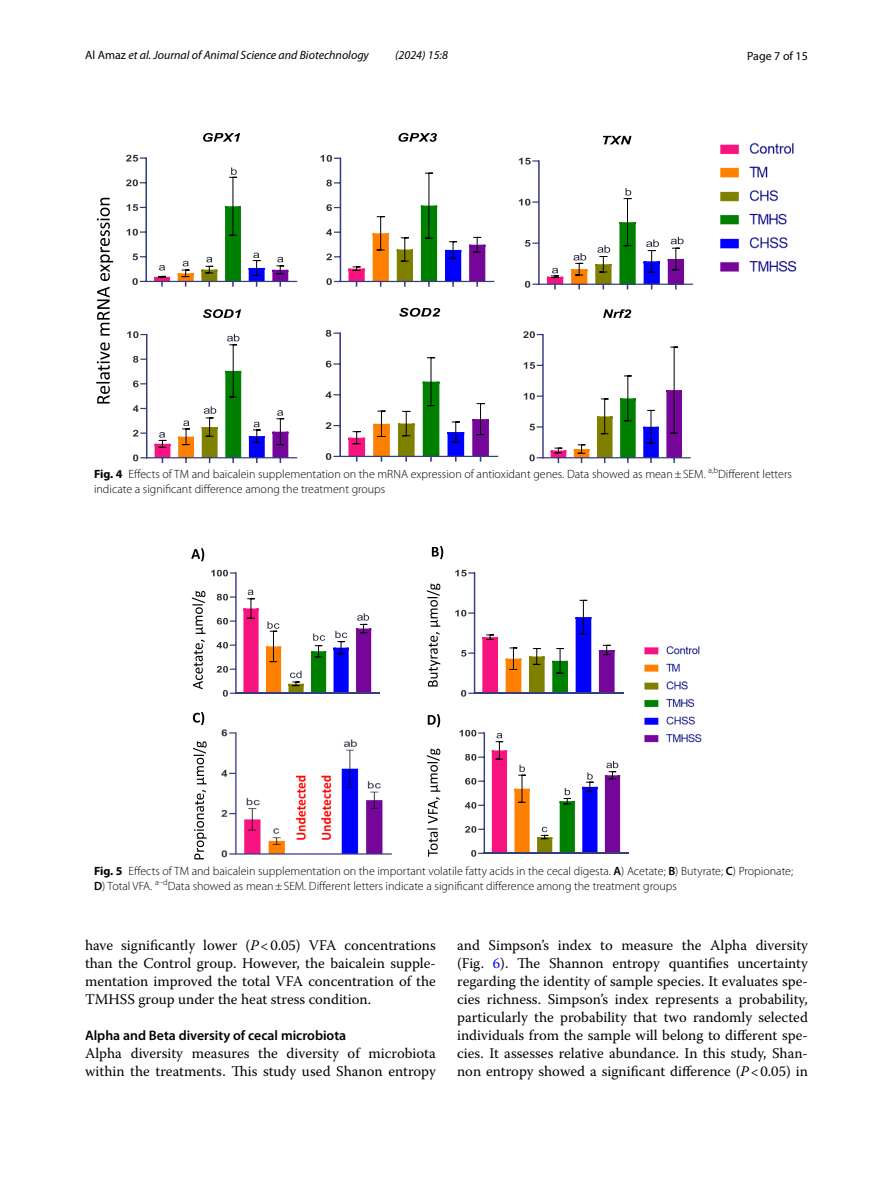
<style>
.page{position:relative;width:893px;height:1187px;background:#fff}
.page>*{position:absolute;margin:0;border:0;box-sizing:border-box;transform-origin:0 0}
.t1{font:14.7px/18px "Warnock Pro";color:#000;text-align:justify}
.t2{font:600 13.8px "Myriad Pro";color:#000}
.t3{font:300 12px/15px "Myriad Pro";color:#000}
.t4{font:italic 12px "Myriad Pro";color:#000}
.t5{font:12px "Myriad Pro";color:#000}
.s1{font-style:normal}
.s2{font-weight:700}
.s3{font-weight:600}
.s4{font-style:italic}
.s5{color:#00f}
</style>
<div class="page">
<img style="left:720px;top:143px;width:77px;height:128px">
<svg style="left:96px;top:198px;width:17px;height:205px"></svg>
<hr style="left:145px;top:281px;width:152px;height:1px;background:#363c81">
<hr style="left:145px;top:157px;width:2px;height:125px;background:#363c81">
<svg style="left:132px;top:278px;width:14px;height:7px"></svg>
<svg style="left:133px;top:253px;width:13px;height:7px"></svg>
<svg style="left:127px;top:229px;width:19px;height:6px"></svg>
<svg style="left:127px;top:204px;width:19px;height:7px"></svg>
<svg style="left:126px;top:179px;width:20px;height:7px"></svg>
<svg style="left:126px;top:155px;width:20px;height:7px"></svg>
<svg style="left:203px;top:133px;width:37px;height:9px"></svg>
<svg style="left:154px;top:167px;width:134px;height:120px"></svg>
<hr style="left:340px;top:281px;width:154px;height:1px;background:#363c81">
<hr style="left:340px;top:158px;width:1px;height:124px;background:#363c81">
<svg style="left:326px;top:278px;width:14px;height:7px"></svg>
<svg style="left:326px;top:253px;width:14px;height:7px"></svg>
<svg style="left:326px;top:229px;width:14px;height:6px"></svg>
<svg style="left:326px;top:204px;width:14px;height:7px"></svg>
<svg style="left:326px;top:179px;width:14px;height:7px"></svg>
<svg style="left:320px;top:155px;width:20px;height:7px"></svg>
<svg style="left:348px;top:172px;width:137px;height:115px"></svg>
<svg style="left:398px;top:133px;width:39px;height:9px"></svg>
<hr style="left:538px;top:283px;width:155px;height:2px;background:#363c81">
<hr style="left:538px;top:160px;width:2px;height:125px;background:#363c81">
<svg style="left:525px;top:281px;width:14px;height:7px"></svg>
<svg style="left:525px;top:240px;width:14px;height:7px"></svg>
<svg style="left:519px;top:199px;width:20px;height:6px"></svg>
<svg style="left:519px;top:158px;width:20px;height:6px"></svg>
<svg style="left:603px;top:136px;width:28px;height:8px"></svg>
<svg style="left:547px;top:188px;width:137px;height:101px"></svg>
<hr style="left:146px;top:457px;width:151px;height:1px;background:#363c81">
<hr style="left:146px;top:334px;width:1px;height:124px;background:#363c81">
<svg style="left:133px;top:454px;width:14px;height:7px"></svg>
<svg style="left:133px;top:430px;width:13px;height:6px"></svg>
<svg style="left:133px;top:405px;width:13px;height:7px"></svg>
<svg style="left:133px;top:380px;width:13px;height:7px"></svg>
<svg style="left:133px;top:356px;width:13px;height:7px"></svg>
<svg style="left:127px;top:331px;width:20px;height:7px"></svg>
<svg style="left:203px;top:309px;width:38px;height:9px"></svg>
<svg style="left:155px;top:334px;width:133px;height:129px"></svg>
<hr style="left:339px;top:456px;width:159px;height:1px;background:#363c81">
<hr style="left:339px;top:332px;width:2px;height:125px;background:#363c81">
<svg style="left:326px;top:453px;width:14px;height:7px"></svg>
<svg style="left:326px;top:422px;width:14px;height:7px"></svg>
<svg style="left:325px;top:391px;width:15px;height:7px"></svg>
<svg style="left:326px;top:360px;width:14px;height:7px"></svg>
<svg style="left:326px;top:330px;width:14px;height:7px"></svg>
<svg style="left:348px;top:357px;width:141px;height:104px"></svg>
<svg style="left:399px;top:308px;width:41px;height:9px"></svg>
<hr style="left:542px;top:457px;width:149px;height:1px;background:#363c81">
<hr style="left:542px;top:334px;width:2px;height:124px;background:#363c81">
<svg style="left:529px;top:454px;width:14px;height:7px"></svg>
<svg style="left:530px;top:424px;width:13px;height:6px"></svg>
<svg style="left:524px;top:393px;width:19px;height:6px"></svg>
<svg style="left:524px;top:362px;width:19px;height:7px"></svg>
<svg style="left:523px;top:331px;width:20px;height:7px"></svg>
<svg style="left:551px;top:346px;width:131px;height:117px"></svg>
<svg style="left:603px;top:309px;width:28px;height:9px"></svg>
<img style="left:221px;top:645px;width:481px;height:212px">
<svg style="left:191px;top:548px;width:13px;height:13px"></svg>
<svg style="left:432px;top:546px;width:11px;height:13px"></svg>
<svg style="left:193px;top:712px;width:11px;height:13px"></svg>
<svg style="left:428px;top:714px;width:12px;height:13px"></svg>
<svg style="left:192px;top:590px;width:13px;height:99px"></svg>
<svg style="left:428px;top:632px;width:12px;height:54px"></svg>
<svg style="left:427px;top:583px;width:13px;height:43px"></svg>
<svg style="left:194px;top:790px;width:13px;height:69px"></svg>
<svg style="left:193px;top:741px;width:14px;height:43px"></svg>
<svg style="left:427px;top:797px;width:13px;height:59px"></svg>
<svg style="left:427px;top:748px;width:13px;height:43px"></svg>
<hr style="left:235px;top:692px;width:145px;height:1px;background:#363c81">
<hr style="left:235px;top:572px;width:2px;height:121px;background:#363c81">
<svg style="left:223px;top:690px;width:13px;height:6px"></svg>
<svg style="left:217px;top:666px;width:19px;height:6px"></svg>
<svg style="left:217px;top:642px;width:19px;height:6px"></svg>
<svg style="left:217px;top:618px;width:19px;height:6px"></svg>
<svg style="left:217px;top:593px;width:19px;height:7px"></svg>
<svg style="left:211px;top:569px;width:25px;height:7px"></svg>
<svg style="left:243px;top:589px;width:128px;height:103px"></svg>
<hr style="left:474px;top:692px;width:149px;height:1px;background:#363c81">
<hr style="left:474px;top:572px;width:1px;height:121px;background:#363c81">
<svg style="left:461px;top:690px;width:14px;height:6px"></svg>
<svg style="left:461px;top:650px;width:13px;height:6px"></svg>
<svg style="left:455px;top:609px;width:19px;height:7px"></svg>
<svg style="left:455px;top:569px;width:20px;height:7px"></svg>
<svg style="left:482px;top:599px;width:133px;height:93px"></svg>
<hr style="left:484px;top:852px;width:145px;height:1px;background:#363c81">
<hr style="left:484px;top:732px;width:1px;height:121px;background:#363c81">
<svg style="left:471px;top:850px;width:13px;height:6px"></svg>
<svg style="left:465px;top:826px;width:19px;height:6px"></svg>
<svg style="left:465px;top:802px;width:19px;height:6px"></svg>
<svg style="left:465px;top:777px;width:19px;height:7px"></svg>
<svg style="left:465px;top:753px;width:19px;height:7px"></svg>
<svg style="left:459px;top:729px;width:25px;height:7px"></svg>
<svg style="left:492px;top:733px;width:128px;height:119px"></svg>
<p class="t4" style="left:85px;top:48px;width:285px"><span class="s1">Al Amaz</span> et al. Journal of Animal Science and Biotechnology</p>
<p class="t4" style="left:395px;top:48px;width:54px">(2024) 15:8</p>
<p class="t5" style="left:747px;top:48px;width:62px">Page 7 of 15</p>
<p class="t3" style="left:94px;top:467px;width:700px"><span class="s2">Fig. 4</span> Effects of TM and baicalein supplementation on the mRNA expression of antioxidant genes. Data showed as mean±SEM. <sup>a,b</sup>Different letters indicate a significant difference among the treatment groups</p>
<p class="t3" style="left:94px;top:863px;width:701px"><span class="s2">Fig. 5</span> Effects of TM and baicalein supplementation on the important volatile fatty acids in the cecal digesta. <span class="s3">A</span>) Acetate; <span class="s3">B</span>) Butyrate; <span class="s3">C</span>) Propionate;<br><span class="s3">D</span>) Total VFA. <sup>a–d</sup>Data showed as mean±SEM. Different letters indicate a significant difference among the treatment groups</p>
<p class="t1" style="left:85px;top:935px;width:352px">have significantly lower (<span class="s4">P</span>&lt;0.05) VFA concentrations than the Control group. However, the baicalein supple&shy;mentation improved the total VFA concentration of the TMHSS group under the heat stress condition.</p>
<p class="t2" style="left:85px;top:1026px;width:263px">Alpha and Beta diversity of cecal microbiota</p>
<p class="t1" style="left:85px;top:1043px;width:352px">Alpha diversity measures the diversity of microbiota within the treatments. This study used Shanon entropy</p>
<p class="t1" style="left:457px;top:935px;width:352px">and Simpson’s index to measure the Alpha diversity (Fig. <span class="s5">6</span>). The Shannon entropy quantifies uncertainty regarding the identity of sample species. It evaluates spe&shy;cies richness. Simpson’s index represents a probability, particularly the probability that two randomly selected individuals from the sample will belong to different spe&shy;cies. It assesses relative abundance. In this study, Shan&shy;non entropy showed a significant difference (<span class="s4">P</span>&lt;0.05) in</p>
</div>
